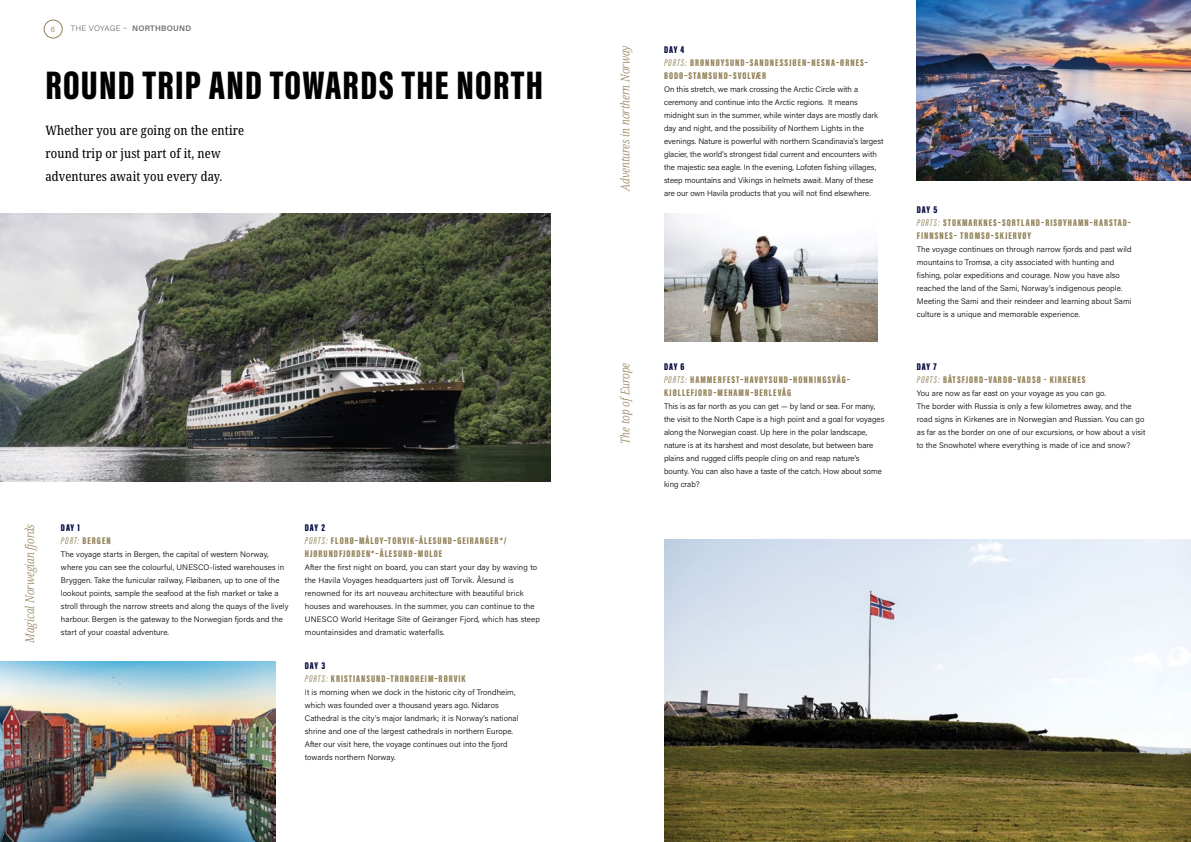
<style>
.page{position:relative;width:1191px;height:842px;background:#fff}
.page>*{position:absolute;margin:0;border:0;box-sizing:border-box;transform-origin:0 0}
.t1{font:900 41px "Acumin Pro Extra Cond";letter-spacing:.03em;color:#000}
.t2{font:condensed 13px/23px "Noto Serif";letter-spacing:.01em;color:#000}
.t3{font:italic 300 condensed 12px "Noto Serif";color:#938259}
.t4{font:900 10px/13px "Acumin Pro Extra Cond";letter-spacing:.1em;color:#938259}
.t5{font:300 8px/13px "Acumin Pro";letter-spacing:.01em;color:#000}
.t6{font:300 8px "Acumin Pro";letter-spacing:.025em;color:#6d6e71}
.t7{font:300 8px "Acumin Pro";color:#938259}
.s1{font-weight:600}
.s2{color:#00053e}
.s3{font-weight:400;font-style:italic}
</style>
<div class="page">
<div style="left:44px;top:20px;width:18px;height:18px;border:1px solid #938259;border-radius:50%"></div>
<img style="left:0;top:214px;width:550px;height:268px">
<img style="left:0;top:661px;width:275px;height:181px">
<img style="left:664px;top:214px;width:213px;height:127px">
<img style="left:917px;top:0;width:274px;height:180px">
<img style="left:664px;top:539px;width:527px;height:303px">
<p class="t6" style="left:71px;top:23px;width:122px">THE VOYAGE – <span class="s1">NORTHBOUND</span></p>
<p class="t7" style="left:51px;top:24px;width:6px">6</p>
<h1 class="t1" style="left:45px;top:60px;width:499px">ROUND TRIP AND TOWARDS THE NORTH</h1>
<h2 class="t2" style="left:45px;top:119px;width:200px">Whether you are going on the entire round trip or just part of it, new adventures await you every day.</h2>
<h3 class="t3" style="left:22px;top:643px;width:120px;rotate:-90deg">Magical Norwegian fjords</h3>
<p class="t4" style="left:305px;top:521px;width:203px"><span class="s2">DAY 2<br></span><span class="s3">PORTS:</span> FLORØ–MÅLØY–TORVIK–ÅLESUND–GEIRANGER*/<br>HJØRUNDFJORDEN*–ÅLESUND–MOLDE</p>
<p class="t4" style="left:61px;top:521px;width:51px"><span class="s2">DAY 1<br></span><span class="s3">PORT:</span> BERGEN</p>
<p class="t5" style="left:61px;top:548px;width:229px">The voyage starts in Bergen, the capital of western Norway, where you can see the colourful, UNESCO-listed warehouses in Bryggen. Take the funicular railway, Fløibanen, up to one of the lookout points, sample the seafood at the fish market or take a stroll through the narrow streets and along the quays of the lively harbour. Bergen is the gateway to the Norwegian fjords and the start of your coastal adventure.</p>
<p class="t5" style="left:305px;top:561px;width:237px">After the first night on board, you can start your day by waving to the Havila Voyages headquarters just off Torvik. Ålesund is renowned for its art nouveau architecture with beautiful brick houses and warehouses. In the summer, you can continue to the UNESCO World Heritage Site of Geiranger Fjord, which has steep mountainsides and dramatic waterfalls.</p>
<p class="t4" style="left:305px;top:659px;width:162px"><span class="s2">DAY 3<br></span><span class="s3">PORTS:</span> KRISTIANSUND–TRONDHEIM–RØRVIK</p>
<p class="t5" style="left:305px;top:685px;width:215px">It is morning when we dock in the historic city of Trondheim, which was founded over a thousand years ago. Nidaros Cathedral is the city's major landmark; it is Norway's national shrine and one of the largest cathedrals in northern Europe.<br>After our visit here, the voyage continues out into the fjord towards northern Norway.</p>
<h3 class="t3" style="left:617px;top:191px;width:149px;rotate:-90deg">Adventures in northern Norway</h3>
<p class="t4" style="left:664px;top:43px;width:205px"><span class="s2">DAY 4<br></span><span class="s3">PORTS:</span> BRØNNØYSUND–SANDNESSJØEN–NESNA–ØRNES–<br>BODØ–STAMSUND–SVOLVÆR</p>
<p class="t5" style="left:664px;top:82px;width:221px">On this stretch, we mark crossing the Arctic Circle with a ceremony and continue into the Arctic regions. It means midnight sun in the summer, while winter days are mostly dark day and night, and the possibility of Northern Lights in the evenings. Nature is powerful with northern Scandinavia's largest glacier, the world's strongest tidal current and encounters with the majestic sea eagle. In the evening, Lofoten fishing villages, steep mountains and Vikings in helmets await. Many of these are our own Havila products that you will not find elsewhere.</p>
<h3 class="t3" style="left:617px;top:444px;width:82px;rotate:-90deg">The top ofEurope</h3>
<p class="t4" style="left:664px;top:360px;width:187px"><span class="s2">DAY 6<br></span><span class="s3">PORTS:</span> HAMMERFEST–HAVØYSUND–HONNINGSVÅG–<br>KJØLLEFJORD–MEHAMN–BERLEVÅG</p>
<p class="t5" style="left:664px;top:400px;width:222px">This is as far north as you can get — by land or sea. For many, the visit to the North Cape is a high point and a goal for voyages along the Norwegian coast. Up here in the polar landscape, nature is at its harshest and most desolate, but between bare plains and rugged cliffs people cling on and reap nature's bounty. You can also have a taste of the catch. How about some king crab?</p>
<p class="t4" style="left:917px;top:203px;width:216px"><span class="s2">DAY 5<br></span><span class="s3">PORTS:</span> STOKMARKNES–SORTLAND–RISØYHAMN–HARSTAD–<br>FINNSNES– TROMSØ–SKJERVØY</p>
<p class="t5" style="left:917px;top:243px;width:216px">The voyage continues on through narrow fjords and past wild mountains to Tromsø, a city associated with hunting and fishing, polar expeditions and courage. Now you have also reached the land of the Sami, Norway's indigenous people.<br>Meeting the Sami and their reindeer and learning about Sami culture is a unique and memorable experience.</p>
<p class="t4" style="left:917px;top:360px;width:170px"><span class="s2">DAY 7<br></span><span class="s3">PORTS:</span> BÅTSFJORD–VARDØ–VADSØ - KIRKENES</p>
<p class="t5" style="left:917px;top:387px;width:230px">You are now as far east on your voyage as you can go.<br>The border with Russia is only a few kilometres away, and the road signs in Kirkenes are in Norwegian and Russian. You can go as far as the border on one of our excursions, or how about a visit to the Snowhotel where everything is made of ice and snow?</p>
</div>
